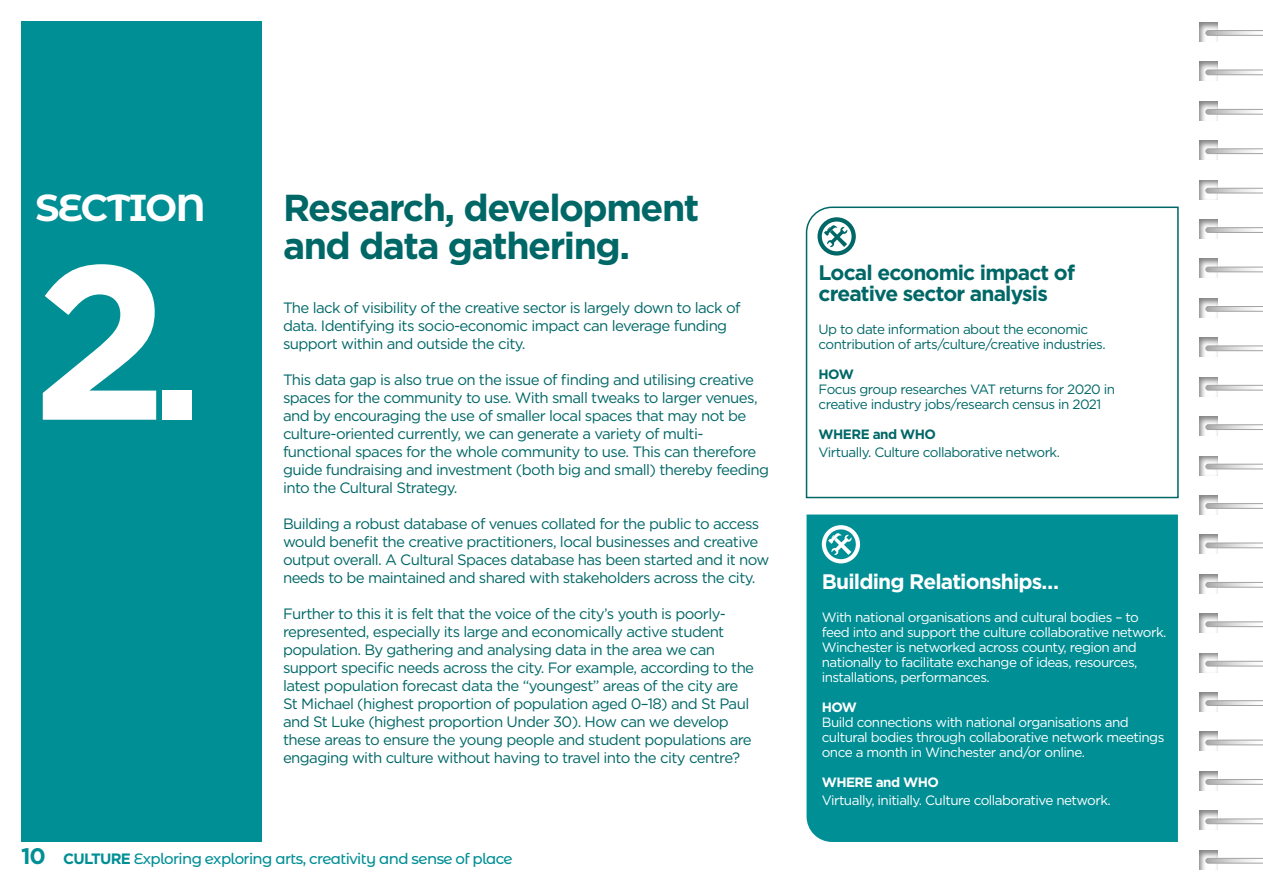
<style>
.page{position:relative;width:1263px;height:893px;background:#fff}
.page>*{position:absolute;margin:0;border:0;box-sizing:border-box;transform-origin:0 0}
.t1{font:700 219px "Gotham";color:#fff}
.t2{font:700 37.5px/37.5px "Gotham";letter-spacing:-.04em;color:#006767}
.t3{font:700 37.5px "Montserrat Alternates";letter-spacing:-.04em;color:#fff}
.t4{font:700 21px/21px "Gotham";letter-spacing:-.04em;color:#006767}
.t5{font:700 21px "Gotham";letter-spacing:-.04em;color:#fff}
.t6{font:15px/18px "Gotham";letter-spacing:-.04em;color:#006767}
.t7{font:500 15px "Montserrat Alternates";letter-spacing:-.04em;color:#008f95}
.t8{font:13.5px/15px "Gotham";letter-spacing:-.04em;color:#fff}
.t9{font:13.5px/15px "Gotham";letter-spacing:-.04em;color:#006767}
.t10{font:700 13.5px "Gotham";letter-spacing:-.04em;color:#006767}
.t11{font:700 13.5px "Gotham";letter-spacing:-.04em;color:#fff}
.s1{font-size:184.5px}
.s2{font-family:"Gotham";font-weight:700;font-size:22.5px}
.s3{font-family:"Gotham";font-weight:700}
</style>
<div class="page">
<div style="left:21px;top:21px;width:241px;height:821px;background:#008f95"></div>
<div style="left:806px;top:514px;width:372px;height:328px;background:#008f95"></div>
<svg style="left:805px;top:206px;width:374px;height:293px"></svg>
<svg style="left:817px;top:217px;width:39px;height:39px"></svg>
<svg style="left:822px;top:525px;width:38px;height:38px"></svg>
<div style="left:1186px;top:10px;width:47px;height:33px;background:#000;opacity:.5"></div>
<div style="left:1186px;top:50px;width:47px;height:33px;background:#000;opacity:.5"></div>
<div style="left:1186px;top:89px;width:47px;height:33px;background:#000;opacity:.5"></div>
<div style="left:1186px;top:128px;width:47px;height:33px;background:#000;opacity:.5"></div>
<div style="left:1186px;top:168px;width:47px;height:33px;background:#000;opacity:.5"></div>
<div style="left:1186px;top:207px;width:47px;height:33px;background:#000;opacity:.5"></div>
<div style="left:1186px;top:247px;width:47px;height:33px;background:#000;opacity:.5"></div>
<div style="left:1186px;top:286px;width:47px;height:33px;background:#000;opacity:.5"></div>
<div style="left:1186px;top:326px;width:47px;height:33px;background:#000;opacity:.5"></div>
<div style="left:1186px;top:365px;width:47px;height:33px;background:#000;opacity:.5"></div>
<div style="left:1186px;top:404px;width:47px;height:33px;background:#000;opacity:.5"></div>
<div style="left:1186px;top:444px;width:47px;height:33px;background:#000;opacity:.5"></div>
<div style="left:1186px;top:483px;width:47px;height:33px;background:#000;opacity:.5"></div>
<div style="left:1186px;top:523px;width:47px;height:33px;background:#000;opacity:.5"></div>
<div style="left:1186px;top:562px;width:47px;height:33px;background:#000;opacity:.5"></div>
<div style="left:1186px;top:601px;width:47px;height:33px;background:#000;opacity:.5"></div>
<div style="left:1186px;top:641px;width:47px;height:33px;background:#000;opacity:.5"></div>
<div style="left:1186px;top:680px;width:47px;height:33px;background:#000;opacity:.5"></div>
<div style="left:1186px;top:720px;width:47px;height:33px;background:#000;opacity:.5"></div>
<div style="left:1186px;top:759px;width:47px;height:33px;background:#000;opacity:.5"></div>
<div style="left:1186px;top:799px;width:47px;height:33px;background:#000;opacity:.5"></div>
<div style="left:1186px;top:838px;width:47px;height:33px;background:#000;opacity:.5"></div>
<svg style="left:1205px;top:30px;width:58px;height:6px"></svg>
<svg style="left:1205px;top:70px;width:58px;height:5px"></svg>
<svg style="left:1205px;top:109px;width:58px;height:6px"></svg>
<svg style="left:1205px;top:148px;width:58px;height:6px"></svg>
<svg style="left:1205px;top:188px;width:58px;height:5px"></svg>
<svg style="left:1205px;top:227px;width:58px;height:6px"></svg>
<svg style="left:1205px;top:267px;width:58px;height:5px"></svg>
<svg style="left:1205px;top:306px;width:58px;height:6px"></svg>
<svg style="left:1205px;top:346px;width:58px;height:5px"></svg>
<svg style="left:1205px;top:385px;width:58px;height:5px"></svg>
<svg style="left:1205px;top:424px;width:58px;height:6px"></svg>
<svg style="left:1205px;top:464px;width:58px;height:5px"></svg>
<svg style="left:1205px;top:503px;width:58px;height:6px"></svg>
<svg style="left:1205px;top:543px;width:58px;height:5px"></svg>
<svg style="left:1205px;top:582px;width:58px;height:6px"></svg>
<svg style="left:1205px;top:621px;width:58px;height:6px"></svg>
<svg style="left:1205px;top:661px;width:58px;height:5px"></svg>
<svg style="left:1205px;top:700px;width:58px;height:6px"></svg>
<svg style="left:1205px;top:740px;width:58px;height:5px"></svg>
<svg style="left:1205px;top:779px;width:58px;height:6px"></svg>
<svg style="left:1205px;top:819px;width:58px;height:5px"></svg>
<svg style="left:1205px;top:858px;width:58px;height:5px"></svg>
<h2 class="t3" style="left:35px;top:180px;width:172px">SECTION</h2>
<h2 class="t2" style="left:283px;top:189px;width:418px">Research, development and data gathering.</h2>
<p class="t6" style="left:283px;top:298px;width:459px">The lack of visibility of the creative sector is largely down to lack of data. Identifying its socio-economic impact can leverage funding support within and outside the city.</p>
<p class="t6" style="left:283px;top:370px;width:487px">This data gap is also true on the issue of finding and utilising creative spaces for the community to use. With small tweaks to larger venues, and by encouraging the use of smaller local spaces that may not be culture-oriented currently, we can generate a variety of multi&shy;functional spaces for the whole community to use. This can therefore guide fundraising and investment (both big and small) thereby feeding into the Cultural Strategy.</p>
<p class="t6" style="left:283px;top:514px;width:488px">Building a robust database of venues collated for the public to access would benefit the creative practitioners, local businesses and creative output overall. A Cultural Spaces database has been started and it now needs to be maintained and shared with stakeholders across the city.</p>
<p class="t6" style="left:283px;top:604px;width:473px">Further to this it is felt that the voice of the city’s youth is poorly&shy;represented, especially its large and economically active student population. By gathering and analysing data in the area we can support specific needs across the city. For example, according to the latest population forecast data the “youngest” areas of the city are St Michael (highest proportion of population aged 0–18) and St Paul and St Luke (highest proportion Under 30). How can we develop these areas to ensure the young people and student populations are engaging with culture without having to travel into the city centre?</p>
<h1 class="t1" style="left:32px;top:197px;width:173px">2<span class="s1">.</span></h1>
<h3 class="t4" style="left:819px;top:261px;width:258px">Local economic impact of creative sector analysis</h3>
<p class="t9" style="left:819px;top:321px;width:289px">Up to date information about the economic contribution of arts/culture/creative industries.</p>
<p class="t10" style="left:819px;top:365px;width:37px">HOW</p>
<p class="t9" style="left:819px;top:381px;width:298px">Focus group researches VAT returns for 2020 in creative industry jobs/research census in 2021</p>
<p class="t10" style="left:819px;top:425px;width:119px">WHERE and WHO</p>
<p class="t9" style="left:819px;top:444px;width:243px">Virtually. Culture collaborative network.</p>
<h3 class="t5" style="left:822px;top:567px;width:239px">Building Relationships…</h3>
<p class="t8" style="left:822px;top:609px;width:346px">With national organisations and cultural bodies – to feed into and support the culture collaborative network.<br>Winchester is networked across county, region and nationally to facilitate exchange of ideas, resources, installations, performances.</p>
<p class="t11" style="left:822px;top:698px;width:37px">HOW</p>
<p class="t8" style="left:822px;top:714px;width:344px">Build connections with national organisations and cultural bodies through collaborative network meetings once a month in Winchester and/or online.</p>
<p class="t11" style="left:822px;top:773px;width:119px">WHERE and WHO</p>
<p class="t8" style="left:822px;top:792px;width:291px">Virtually, initially. Culture collaborative network.</p>
<p class="t7" style="left:21px;top:848px;width:493px"><span class="s2">10</span> <span class="s3">CULTURE</span> Exploring exploring arts, creativity and sense of place</p>
</div>
